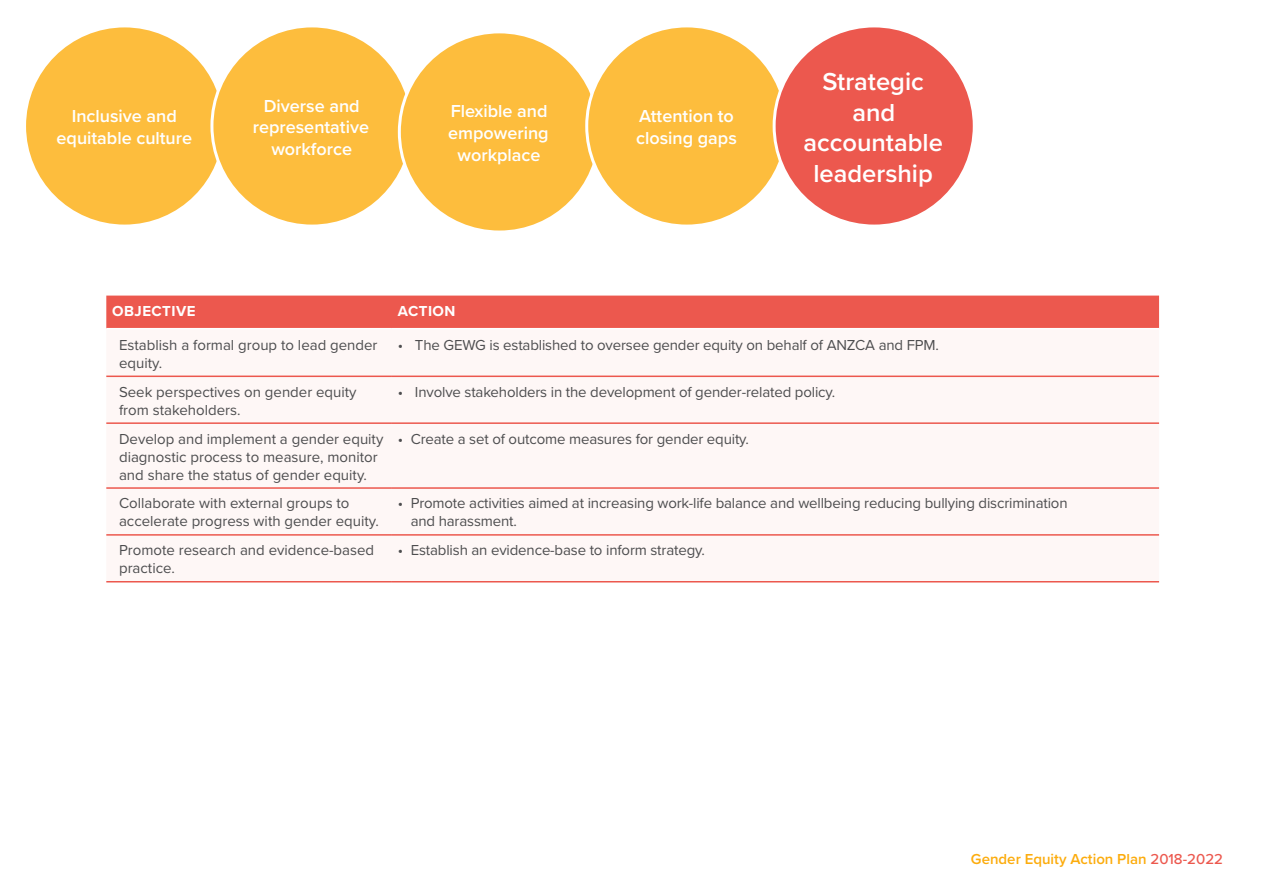
<style>
.page{position:relative;width:1263px;height:893px;background:#fff}
.page>*{position:absolute;margin:0;border:0;box-sizing:border-box;transform-origin:0 0}
.t1{font:600 25.5px/30.6px "Proxima Nova";color:#fff;text-align:center}
.t2{font:600 18px/21.6px "Proxima Nova";color:#fff;text-align:center}
.t3{font:15px/18px "Proxima Nova";letter-spacing:-.01em;color:#4d4d4f}
.t4{font:600 15px "Proxima Nova";color:#fcac0d}
.t5{font:700 15px "Proxima Nova";letter-spacing:.03em;color:#fff}
.s1{font-weight:500;color:#ec584e}
</style>
<div class="page">
<div style="left:106px;top:296px;width:1053px;height:32px;background:#ec584e"></div>
<svg style="left:106px;top:375px;width:1053px;height:3px;background:#f9cecb"></svg>
<hr style="left:106px;top:376px;width:286px;height:1px;background:#ec584e">
<hr style="left:392px;top:376px;width:767px;height:1px;background:#ec584e">
<hr style="left:106px;top:422px;width:286px;height:2px;background:#ec584e">
<hr style="left:392px;top:422px;width:767px;height:2px;background:#ec584e">
<hr style="left:106px;top:487px;width:286px;height:2px;background:#ec584e">
<hr style="left:392px;top:487px;width:767px;height:2px;background:#ec584e">
<hr style="left:106px;top:534px;width:286px;height:2px;background:#ec584e">
<hr style="left:392px;top:534px;width:767px;height:2px;background:#ec584e">
<hr style="left:106px;top:581px;width:286px;height:1px;background:#ec584e">
<hr style="left:392px;top:581px;width:767px;height:1px;background:#ec584e">
<div style="left:25px;top:26px;width:200px;height:200px;background:#fdbd3d;border-radius:50%"></div>
<div style="left:212px;top:26px;width:200px;height:200px;background:#fdbd3d;border-radius:50%"></div>
<div style="left:399px;top:32px;width:200px;height:200px;background:#fdbd3d;border-radius:50%"></div>
<div style="left:587px;top:26px;width:200px;height:200px;background:#fdbd3d;border-radius:50%"></div>
<div style="left:774px;top:26px;width:200px;height:200px;background:#ec584e;border-radius:50%"></div>
<p class="t2" style="left:57px;top:105px;width:137px">Inclusive and equitable culture</p>
<p class="t2" style="left:253px;top:94px;width:118px">Diverse and representative workforce</p>
<p class="t2" style="left:448px;top:100px;width:102px">Flexible and empowering workplace</p>
<p class="t2" style="left:636px;top:105px;width:102px;text-align:left">Attention to closing gaps</p>
<h1 class="t1" style="left:803px;top:66px;width:141px">Strategic and accountable leadership</h1>
<p class="t5" style="left:112px;top:300px;width:85px">OBJECTIVE</p>
<p class="t5" style="left:398px;top:300px;width:59px">ACTION</p>
<p class="t3" style="left:119px;top:335px;width:260px">Establish a formal group to lead gender equity.</p>
<p class="t3" style="left:398px;top:335px;width:542px">• The GEWG is established to oversee gender equity on behalf of ANZCA and FPM.</p>
<p class="t3" style="left:119px;top:382px;width:239px">Seek perspectives on gender equity from stakeholders.</p>
<p class="t3" style="left:398px;top:382px;width:439px">• Involve stakeholders in the development of gender-related policy.</p>
<p class="t3" style="left:119px;top:429px;width:266px">Develop and implement a gender equity diagnostic process to measure, monitor and share the status of gender equity.</p>
<p class="t3" style="left:398px;top:429px;width:353px">• Create a set of outcome measures for gender equity.</p>
<p class="t3" style="left:119px;top:494px;width:261px">Collaborate with external groups to accelerate progress with gender equity.</p>
<p class="t3" style="left:411px;top:494px;width:658px;text-indent:-13px">• Promote activities aimed at increasing work-life balance and wellbeing reducing bullying discrimination and harassment.</p>
<p class="t3" style="left:119px;top:541px;width:257px">Promote research and evidence-based practice.</p>
<p class="t3" style="left:398px;top:541px;width:308px">• Establish an evidence-base to inform strategy.</p>
<p class="t4" style="left:971px;top:848px;width:254px">Gender Equity Action Plan <span class="s1">2018-2022</span></p>
</div>
